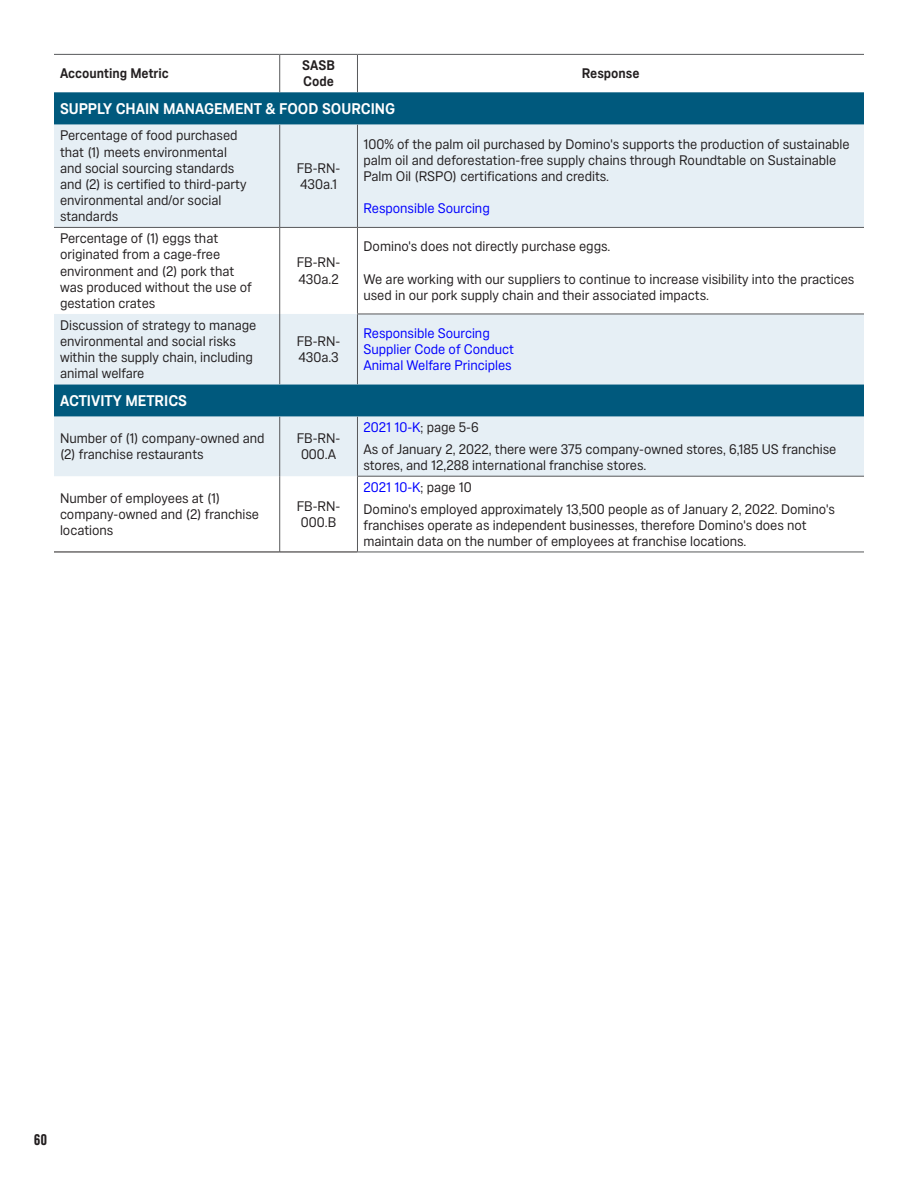
<style>
.page{position:relative;width:918px;height:1188px;background:#fff}
.page>*{position:absolute;margin:0;border:0;box-sizing:border-box;transform-origin:0 0}
.Table_Subhead_2{font:700 15px "One Dot";color:#fff}
.t1{font:700 15px "One Dot Cd";color:#231f20}
.Table_-_Base_Text{font:13.5px/16.2px "One Dot";color:#231f20}
.Table_-_Base_Text-2{font:13.5px/16.2px "One Dot";color:#00f}
.Table_-_Base_Text-3{font:700 13.5px/16.2px "One Dot";color:#231f20}
.s1{color:#231f20}
</style>
<div class="page">
<div style="left:54px;top:92px;width:810px;height:33px;background:#00597d"></div>
<div style="left:54px;top:125px;width:810px;height:102px;background:#e6eff5"></div>
<svg style="left:54px;top:228px;width:810px;height:324px"></svg>
<hr style="left:54px;top:227px;width:226px;height:1px;background:#57585a">
<hr style="left:280px;top:227px;width:77px;height:1px;background:#57585a">
<hr style="left:357px;top:125px;width:1px;height:102px;background:#57585a">
<hr style="left:357px;top:228px;width:1px;height:86px;background:#57585a">
<hr style="left:357px;top:314px;width:1px;height:70px;background:#57585a">
<hr style="left:357px;top:417px;width:1px;height:59px;background:#57585a">
<hr style="left:357px;top:477px;width:1px;height:75px;background:#57585a">
<hr style="left:54px;top:54px;width:226px;height:1px;background:#57585a">
<hr style="left:280px;top:54px;width:77px;height:1px;background:#57585a">
<hr style="left:357px;top:54px;width:507px;height:1px;background:#57585a">
<hr style="left:357px;top:227px;width:507px;height:1px;background:#57585a">
<hr style="left:357px;top:314px;width:507px;height:1px;background:#57585a">
<hr style="left:357px;top:476px;width:507px;height:1px;background:#57585a">
<hr style="left:357px;top:552px;width:507px;height:1px;background:#57585a">
<hr style="left:357px;top:55px;width:1px;height:37px;background:#57585a">
<hr style="left:279px;top:55px;width:1px;height:37px;background:#57585a">
<hr style="left:279px;top:125px;width:1px;height:102px;background:#57585a">
<hr style="left:279px;top:228px;width:1px;height:86px;background:#57585a">
<hr style="left:279px;top:314px;width:1px;height:70px;background:#57585a">
<hr style="left:279px;top:417px;width:1px;height:59px;background:#57585a">
<hr style="left:279px;top:476px;width:1px;height:76px;background:#57585a">
<hr style="left:54px;top:552px;width:226px;height:1px;background:#231f20">
<hr style="left:280px;top:552px;width:77px;height:1px;background:#231f20">
<p class="Table_-_Base_Text-3" style="left:60px;top:65px;width:110px">Accounting Metric</p>
<p class="Table_-_Base_Text-3" style="left:302px;top:57px;width:34px">SASB<br>Code</p>
<p class="Table_-_Base_Text-3" style="left:582px;top:65px;width:59px">Response</p>
<p class="Table_Subhead_2" style="left:60px;top:100px;width:337px">SUPPLY CHAIN MANAGEMENT &amp; FOOD SOURCING</p>
<p class="Table_-_Base_Text" style="left:60px;top:128px;width:188px">Percentage of food purchased that (1) meets environmental and social sourcing standards and (2) is certified to third-party environmental and/or social standards</p>
<p class="Table_-_Base_Text" style="left:363px;top:136px;width:488px">100% of the palm oil purchased by Domino's supports the production of sustainable palm oil and deforestation-free supply chains through Roundtable on Sustainable<br>Palm Oil (RSPO) certifications and credits.</p>
<p class="Table_-_Base_Text-2" style="left:363px;top:201px;width:128px">Responsible Sourcing</p>
<p class="Table_-_Base_Text" style="left:297px;top:160px;width:45px">FB-RN-<br>430a.1</p>
<p class="Table_-_Base_Text" style="left:60px;top:230px;width:193px">Percentage of (1) eggs that originated from a cage-free environment and (2) pork that was produced without the use of gestation crates</p>
<p class="Table_-_Base_Text" style="left:60px;top:317px;width:198px">Discussion of strategy to manage environmental and social risks within the supply chain, including animal welfare</p>
<p class="Table_-_Base_Text" style="left:297px;top:255px;width:45px">FB-RN-<br>430a.2</p>
<p class="Table_-_Base_Text" style="left:363px;top:239px;width:248px">Domino's does not directly purchase eggs.</p>
<p class="Table_-_Base_Text" style="left:363px;top:271px;width:492px">We are working with our suppliers to continue to increase visibility into the practices used in our pork supply chain and their associated impacts.</p>
<p class="Table_-_Base_Text" style="left:297px;top:333px;width:45px">FB-RN-<br>430a.3</p>
<p class="Table_-_Base_Text-2" style="left:363px;top:325px;width:152px">Responsible Sourcing<br>Supplier Code of Conduct<br>Animal Welfare Principles</p>
<p class="Table_Subhead_2" style="left:60px;top:392px;width:128px">ACTIVITY METRICS</p>
<p class="Table_-_Base_Text" style="left:60px;top:430px;width:206px">Number of (1) company-owned and (2) franchise restaurants</p>
<p class="Table_-_Base_Text" style="left:297px;top:430px;width:45px;text-align:center">FB-RN-<br>000.A</p>
<p class="Table_-_Base_Text" style="left:60px;top:490px;width:201px">Number of employees at (1) company-owned and (2) franchise locations</p>
<p class="Table_-_Base_Text" style="left:297px;top:498px;width:45px;text-align:center">FB-RN-<br>000.B</p>
<p class="Table_-_Base_Text-2" style="left:363px;top:420px;width:117px">2021 10-K<span class="s1">; page 5-6</span></p>
<p class="Table_-_Base_Text" style="left:363px;top:441px;width:474px">As of January 2, 2022, there were 375 company-owned stores, 6,185 US franchise stores, and 12,288 international franchise stores.</p>
<p class="Table_-_Base_Text-2" style="left:363px;top:479px;width:110px">2021 10-K<span class="s1">; page 10</span></p>
<p class="Table_-_Base_Text" style="left:363px;top:501px;width:473px">Domino's employed approximately 13,500 people as of January 2, 2022. Domino's franchises operate as independent businesses, therefore Domino's does not maintain data on the number of employees at franchise locations.</p>
<p class="t1" style="left:34px;top:1131px;width:15px">60</p>
</div>
